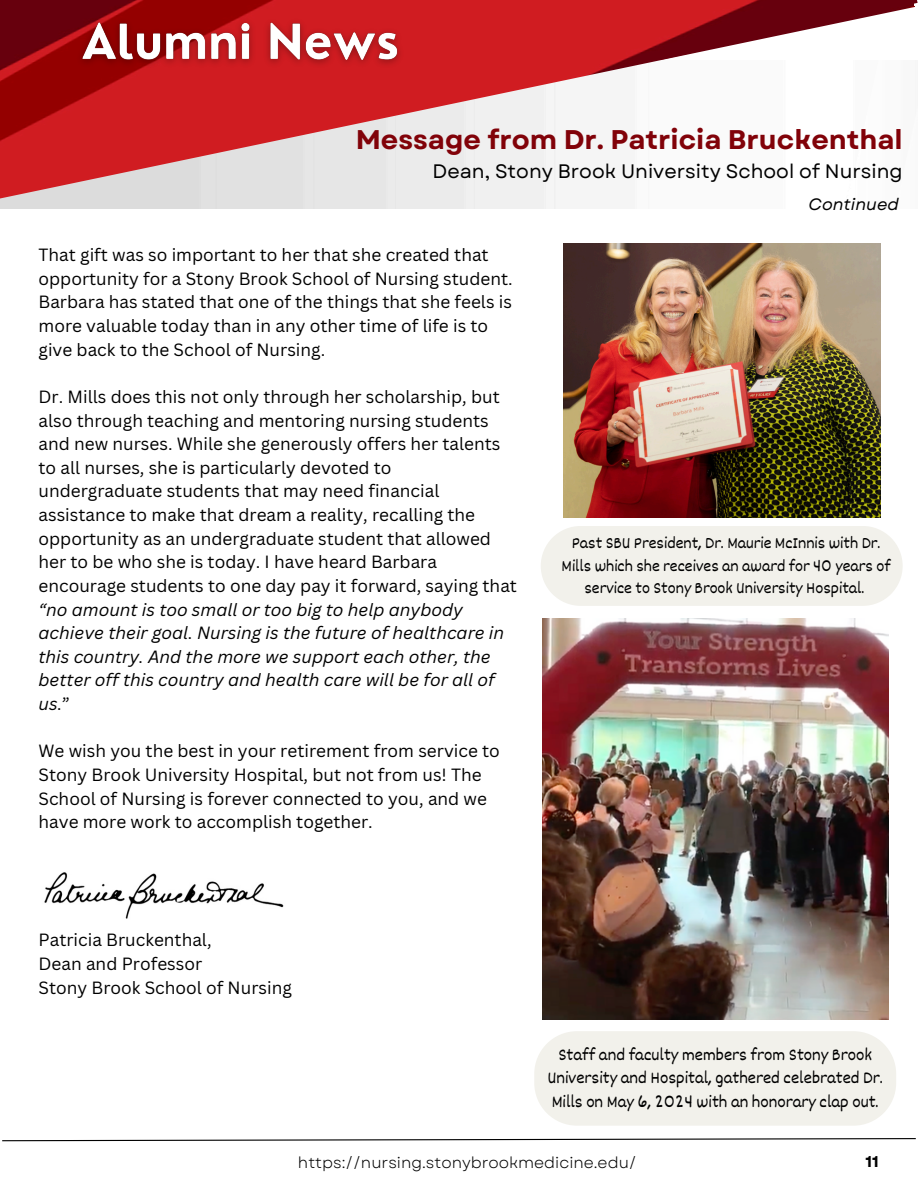
<style>
.page{position:relative;width:918px;height:1188px;background:#fff}
.page>*{position:absolute;margin:0;border:0;box-sizing:border-box;transform-origin:0 0}
.t1{font:700 27px "Garet";color:#810209}
.t2{font:19.5px "Garet";color:#000}
.t3{font:17.55px/23.7px "Dekko";color:#000;text-align:center}
.t4{font:17.25px/23.7px "Canva Sans";color:#000}
.t5{font:16.8px/22.5px "Dekko";color:#000;text-align:center}
.t6{font:italic 16.5px "Garet";color:#000}
.t7{font:15.6px "Garet";color:#000}
.t8{font:700 15.6px "Garet";color:#000}
.s1{font-style:italic}
</style>
<div class="page">
<svg style="left:2px;top:1138px;width:914px;height:4px"></svg>
<img style="left:0;top:0;width:915px;height:208px">
<img style="left:563px;top:243px;width:317px;height:275px">
<div style="left:541px;top:526px;width:362px;height:80px;background:#f2f1eb"></div>
<img style="left:542px;top:618px;width:347px;height:401px">
<div style="left:534px;top:1031px;width:362px;height:95px;background:#f2f1eb;border-radius:43px"></div>
<img style="left:44px;top:872px;width:240px;height:47px">
<img style="left:71px;top:13px;width:340px;height:61px">
<h2 class="t1" style="left:356px;top:120px;width:549px">Message from Dr. Patricia Bruckenthal</h2>
<h2 class="t2" style="left:433px;top:158px;width:472px">Dean, Stony Brook University School of Nursing</h2>
<p class="t6" style="left:809px;top:193px;width:92px">Continued</p>
<p class="t4" style="left:39px;top:243px;width:476px">That gift was so important to her that she created that opportunity for a Stony Brook School of Nursing student.<br>Barbara has stated that one of the things that she feels is more valuable today than in any other time of life is to give back to the School of Nursing.</p>
<p class="t4" style="left:39px;top:384px;width:480px">Dr. Mills does this not only through her scholarship, but also through teaching and mentoring nursing students and new nurses. While she generously offers her talents to all nurses, she is particularly devoted to undergraduate students that may need financial assistance to make that dream a reality, recalling the opportunity as an undergraduate student that allowed her to be who she is today. I have heard Barbara encourage students to one day pay it forward, saying that <span class="s1">“no amount is too small or too big to help anybody achieve their goal. Nursing is the future of healthcare in this country. And the more we support each other, the better off this country and health care will be for all of us.</span>”</p>
<p class="t4" style="left:39px;top:739px;width:463px">We wish you the best in your retirement from service to Stony Brook University Hospital, but not from us! The School of Nursing is forever connected to you, and we have more work to accomplish together.</p>
<p class="t5" style="left:562px;top:531px;width:331px">Past SBU President, Dr. Maurie McInnis with Dr.<br>Mills which she receives an award for 40 years of service to Stony Brook University Hospital.</p>
<p class="t4" style="left:39px;top:928px;width:175px">Patricia Bruckenthal,</p>
<p class="t4" style="left:39px;top:951px;width:165px">Dean and Professor</p>
<p class="t4" style="left:39px;top:975px;width:255px">Stony Brook School of Nursing</p>
<p class="t3" style="left:548px;top:1042px;width:337px">Staff and faculty members from Stony Brook<br>University and Hospital, gathered celebrated Dr.<br>Mills on May 6, 2024 with an honorary clap out.</p>
<p class="t7" style="left:298px;top:1151px;width:340px">https://nursing.stonybrookmedicine.edu/</p>
<p class="t8" style="left:865px;top:1150px;width:15px">11</p>
</div>
